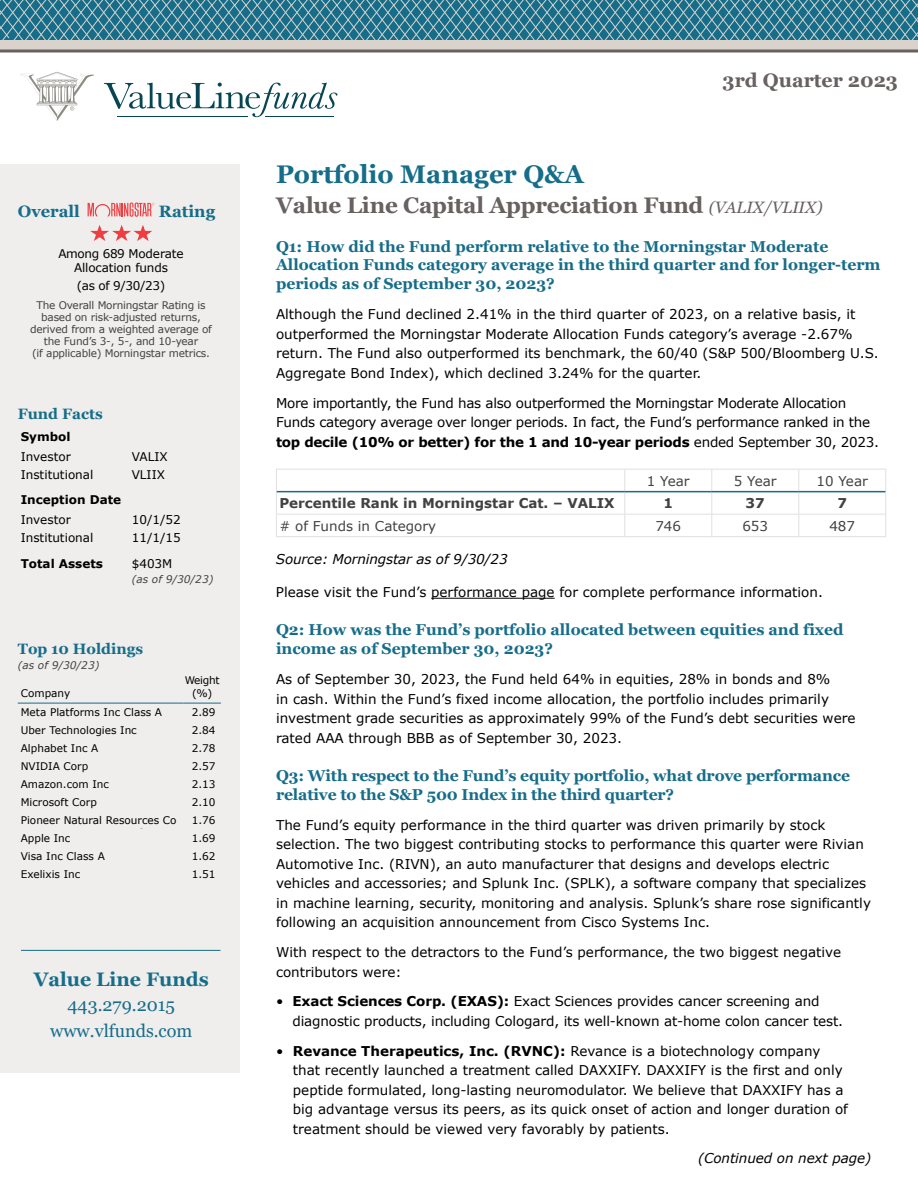
<style>
.page{position:relative;width:918px;height:1188px;background:#fff}
.page>*{position:absolute;margin:0;border:0;box-sizing:border-box;transform-origin:0 0}
.t1{font:700 25.5px "Georgia";color:#166d8a}
.t2{font:700 22.5px "Georgia";letter-spacing:-.01em;color:#676160}
.t3{font:700 19.5px "Georgia";color:#676160}
.t4{font:700 19.5px "Georgia";color:#166d8a}
.t5{font:18px/25.5px "Georgia";color:#166d8a;text-align:center}
.t6{font:700 16.5px "Georgia";color:#166d8a}
.t7{font:700 15.75px/18.8px "Georgia";color:#166d8a}
.t8{font:700 15px "Georgia";color:#166d8a}
.t9{font:13.5px/19.5px "Verdana";color:#000}
.t10{font:13.5px/19.5px "Verdana";letter-spacing:-.02em;color:#000}
.t11{font:italic 13.5px "Verdana";letter-spacing:-.01em;color:#000}
.t12{font:700 13.5px "Verdana";color:#414042}
.t13{font:13.5px "Verdana";color:#414042}
.t14{font:13.5px "Verdana";color:#434243}
.t15{font:12px/18px "Verdana";color:#000}
.t16{font:700 12px "Verdana";color:#000}
.t17{font:10.5px/12.6px "Verdana";color:#000;text-align:center}
.t18{font:10.5px/12px "Verdana";letter-spacing:-.02em;color:#434243;text-align:center}
.t19{font:italic 10.5px "Verdana";color:#434243}
.t20{font:italic 10.5px "Verdana";color:#424142}
.s1{font-weight:400;font-style:italic;font-size:16.5px}
.s2{font-weight:700}
</style>
<div class="page">
<div style="left:0;top:164px;width:240px;height:908px;background:#efeeec"></div>
<svg style="left:20px;top:72px;width:74px;height:49px"></svg>
<svg style="left:104px;top:83px;width:233px;height:34px"></svg>
<hr style="left:117px;top:116px;width:131px;height:1px;background:#064652">
<hr style="left:266px;top:116px;width:68px;height:1px;background:#064652">
<svg style="left:0;top:0;width:918px;height:40px"></svg>
<div style="left:0;top:40px;width:918px;height:10px;background:#dad3cb"></div>
<hr style="left:0;top:50px;width:918px;height:2px;background:#676160">
<hr style="left:431px;top:598px;width:124px;height:1px;background:#000">
<hr style="left:276px;top:469px;width:349px;height:1px;background:#e1dfdf">
<hr style="left:625px;top:469px;width:87px;height:1px;background:#e1dfdf">
<hr style="left:712px;top:469px;width:87px;height:1px;background:#e1dfdf">
<hr style="left:799px;top:469px;width:87px;height:1px;background:#e1dfdf">
<hr style="left:276px;top:514px;width:349px;height:1px;background:#e1dfdf">
<svg style="left:276px;top:470px;width:1px;height:66px"></svg>
<hr style="left:625px;top:514px;width:87px;height:1px;background:#e1dfdf">
<svg style="left:624px;top:470px;width:1px;height:66px"></svg>
<hr style="left:712px;top:514px;width:87px;height:1px;background:#e1dfdf">
<svg style="left:711px;top:470px;width:1px;height:66px"></svg>
<hr style="left:799px;top:514px;width:87px;height:1px;background:#e1dfdf">
<svg style="left:798px;top:470px;width:1px;height:66px"></svg>
<svg style="left:885px;top:470px;width:1px;height:66px"></svg>
<hr style="left:276px;top:536px;width:349px;height:1px;background:#e1dfdf">
<hr style="left:625px;top:536px;width:87px;height:1px;background:#e1dfdf">
<hr style="left:712px;top:536px;width:87px;height:1px;background:#e1dfdf">
<hr style="left:799px;top:536px;width:87px;height:1px;background:#e1dfdf">
<hr style="left:277px;top:491px;width:348px;height:1px;background:#166d8a">
<hr style="left:625px;top:491px;width:87px;height:1px;background:#166d8a">
<hr style="left:712px;top:491px;width:87px;height:1px;background:#166d8a">
<hr style="left:799px;top:491px;width:86px;height:1px;background:#166d8a">
<hr style="left:18px;top:703px;width:165px;height:1px;background:#166d8a">
<hr style="left:183px;top:703px;width:38px;height:1px;background:#166d8a">
<hr style="left:21px;top:950px;width:199px;height:1px;background:#166d8a">
<svg style="left:87px;top:203px;width:68px;height:38px"></svg>
<h1 class="t1" style="left:276px;top:158px;width:309px">Portfolio Manager Q&amp;A</h1>
<h3 class="t3" style="left:723px;top:67px;width:177px">3rd Quarter 2023</h3>
<p class="t6" style="left:18px;top:200px;width:64px">Overall</p>
<h2 class="t2" style="left:276px;top:191px;width:548px">Value Line Capital Appreciation Fund <span class="s1">(VALIX/VLIIX)</span></h2>
<p class="t6" style="left:159px;top:200px;width:58px">Rating</p>
<p class="t15" style="left:58px;top:246px;width:127px;line-height:14.4px;text-align:center">Among 689 Moderate<br>Allocation funds</p>
<p class="t15" style="left:77px;top:277px;width:90px">(as of 9/30/23)</p>
<p class="t18" style="left:30px;top:299px;width:183px">The Overall Morningstar Rating is based on risk-adjusted returns, derived from a weighted average of the Fund’s 3-, 5-, and 10-year<br>(if applicable) Morningstar metrics.</p>
<p class="t7" style="left:276px;top:237px;width:606px">Q1: How did the Fund perform relative to the Morningstar Moderate<br>Allocation Funds category average in the third quarter and for longer-term periods as of September 30, 2023?</p>
<p class="t9" style="left:276px;top:304px;width:604px">Although the Fund declined 2.41% in the third quarter of 2023, on a relative basis, it outperformed the Morningstar Moderate Allocation Funds category’s average -2.67% return. The Fund also outperformed its benchmark, the 60/40 (S&amp;P 500/Bloomberg U.S.<br>Aggregate Bond Index), which declined 3.24% for the quarter.</p>
<p class="t10" style="left:276px;top:393px;width:604px">More importantly, the Fund has also outperformed the Morningstar Moderate Allocation<br>Funds category average over longer periods. In fact, the Fund’s performance ranked in the <span class="s2">top decile (10% or better) for the 1 and 10-year periods</span> ended September 30, 2023.</p>
<p class="t14" style="left:647px;top:471px;width:44px">1 Year</p>
<p class="t14" style="left:734px;top:471px;width:44px">5 Year</p>
<p class="t14" style="left:817px;top:471px;width:53px">10 Year</p>
<p class="t12" style="left:279px;top:494px;width:337px">Percentile Rank in Morningstar Cat. – VALIX</p>
<p class="t12" style="left:663px;top:494px;width:11px">1</p>
<p class="t12" style="left:746px;top:494px;width:21px">37</p>
<p class="t12" style="left:837px;top:494px;width:11px">7</p>
<p class="t13" style="left:279px;top:516px;width:158px"># of Funds in Category</p>
<p class="t13" style="left:655px;top:516px;width:27px">746</p>
<p class="t13" style="left:742px;top:516px;width:27px">653</p>
<p class="t13" style="left:829px;top:516px;width:27px">487</p>
<p class="t11" style="left:276px;top:550px;width:233px">Source: Morningstar as of 9/30/23</p>
<p class="t9" style="left:276px;top:582px;width:548px">Please visit the Fund’s performance page for complete performance information.</p>
<p class="t7" style="left:276px;top:621px;width:569px">Q2: How was the Fund’s portfolio allocated between equities and fixed income as of September 30, 2023?</p>
<p class="t9" style="left:276px;top:669px;width:581px">As of September 30, 2023, the Fund held 64% in equities, 28% in bonds and 8%<br>in cash. Within the Fund’s fixed income allocation, the portfolio includes primarily investment grade securities as approximately 99% of the Fund’s debt securities were rated AAA through BBB as of September 30, 2023.</p>
<p class="t7" style="left:276px;top:766px;width:576px">Q3: With respect to the Fund’s equity portfolio, what drove performance relative to the S&amp;P 500 Index in the third quarter?</p>
<p class="t9" style="left:276px;top:815px;width:596px">The Fund’s equity performance in the third quarter was driven primarily by stock selection. The two biggest contributing stocks to performance this quarter were Rivian Automotive Inc. (RIVN), an auto manufacturer that designs and develops electric vehicles and accessories; and Splunk Inc. (SPLK), a software company that specializes in machine learning, security, monitoring and analysis. Splunk’s share rose significantly following an acquisition announcement from Cisco Systems Inc.</p>
<p class="t9" style="left:276px;top:942px;width:567px">With respect to the detractors to the Fund’s performance, the two biggest negative contributors were:</p>
<p class="t9" style="left:292px;top:992px;width:552px;text-indent:-16px">• <span class="s2">Exact Sciences Corp. (EXAS):</span> Exact Sciences provides cancer screening and diagnostic products, including Cologard, its well-known at-home colon cancer test.</p>
<p class="t9" style="left:293px;top:1041px;width:557px;text-indent:-17px">• <span class="s2">Revance Therapeutics, Inc. (RVNC):</span> Revance is a biotechnology company that recently launched a treatment called DAXXIFY. DAXXIFY is the first and only peptide formulated, long-lasting neuromodulator. We believe that DAXXIFY has a big advantage versus its peers, as its quick onset of action and longer duration of treatment should be viewed very favorably by patients.</p>
<p class="t8" style="left:18px;top:405px;width:86px">Fund Facts</p>
<p class="t16" style="left:21px;top:428px;width:51px">Symbol</p>
<p class="t15" style="left:21px;top:447px;width:74px">Investor<br>Institutional</p>
<p class="t15" style="left:132px;top:447px;width:38px">VALIX<br>VLIIX</p>
<p class="t16" style="left:21px;top:491px;width:102px">Inception Date</p>
<p class="t15" style="left:21px;top:511px;width:74px">Investor<br>Institutional</p>
<p class="t15" style="left:132px;top:511px;width:51px">10/1/52<br>11/1/15</p>
<p class="t16" style="left:21px;top:555px;width:84px">Total Assets</p>
<p class="t15" style="left:132px;top:554px;width:42px">$403M</p>
<p class="t19" style="left:132px;top:572px;width:83px">(as of 9/30/23)</p>
<p class="t8" style="left:18px;top:639px;width:127px">Top 10 Holdings</p>
<p class="t20" style="left:18px;top:658px;width:83px">(as of 9/30/23)</p>
<p class="t17" style="left:185px;top:674px;width:36px">Weight (%)</p>
<p class="t17" style="left:21px;top:687px;width:51px">Company</p>
<p class="t17" style="left:21px;top:706px;width:143px">Meta Platforms Inc Class A</p>
<p class="t17" style="left:192px;top:706px;width:25px">2.89</p>
<p class="t17" style="left:21px;top:724px;width:118px">Uber Technologies Inc</p>
<p class="t17" style="left:192px;top:724px;width:25px">2.84</p>
<p class="t17" style="left:21px;top:742px;width:79px">Alphabet Inc A</p>
<p class="t17" style="left:192px;top:742px;width:25px">2.78</p>
<p class="t17" style="left:21px;top:760px;width:69px">NVIDIA Corp</p>
<p class="t17" style="left:192px;top:760px;width:25px">2.57</p>
<p class="t17" style="left:21px;top:778px;width:90px">Amazon.com Inc</p>
<p class="t17" style="left:192px;top:778px;width:25px">2.13</p>
<p class="t17" style="left:21px;top:796px;width:78px">Microsoft Corp</p>
<p class="t17" style="left:192px;top:796px;width:25px">2.10</p>
<p class="t17" style="left:21px;top:814px;width:157px">Pioneer Natural Resources Co</p>
<p class="t17" style="left:192px;top:814px;width:25px">1.76</p>
<p class="t17" style="left:21px;top:832px;width:51px">Apple Inc</p>
<p class="t17" style="left:192px;top:832px;width:25px">1.69</p>
<p class="t17" style="left:21px;top:850px;width:86px">Visa Inc Class A</p>
<p class="t17" style="left:192px;top:850px;width:25px">1.62</p>
<p class="t17" style="left:21px;top:868px;width:61px">Exelixis Inc</p>
<p class="t17" style="left:192px;top:868px;width:25px">1.51</p>
<h3 class="t4" style="left:34px;top:966px;width:177px">Value Line Funds</h3>
<h3 class="t5" style="left:50px;top:993px;width:144px">443.279.2015 www.vlfunds.com</h3>
<p class="t11" style="left:698px;top:1148px;width:175px">(Continued on next page)</p>
</div>
